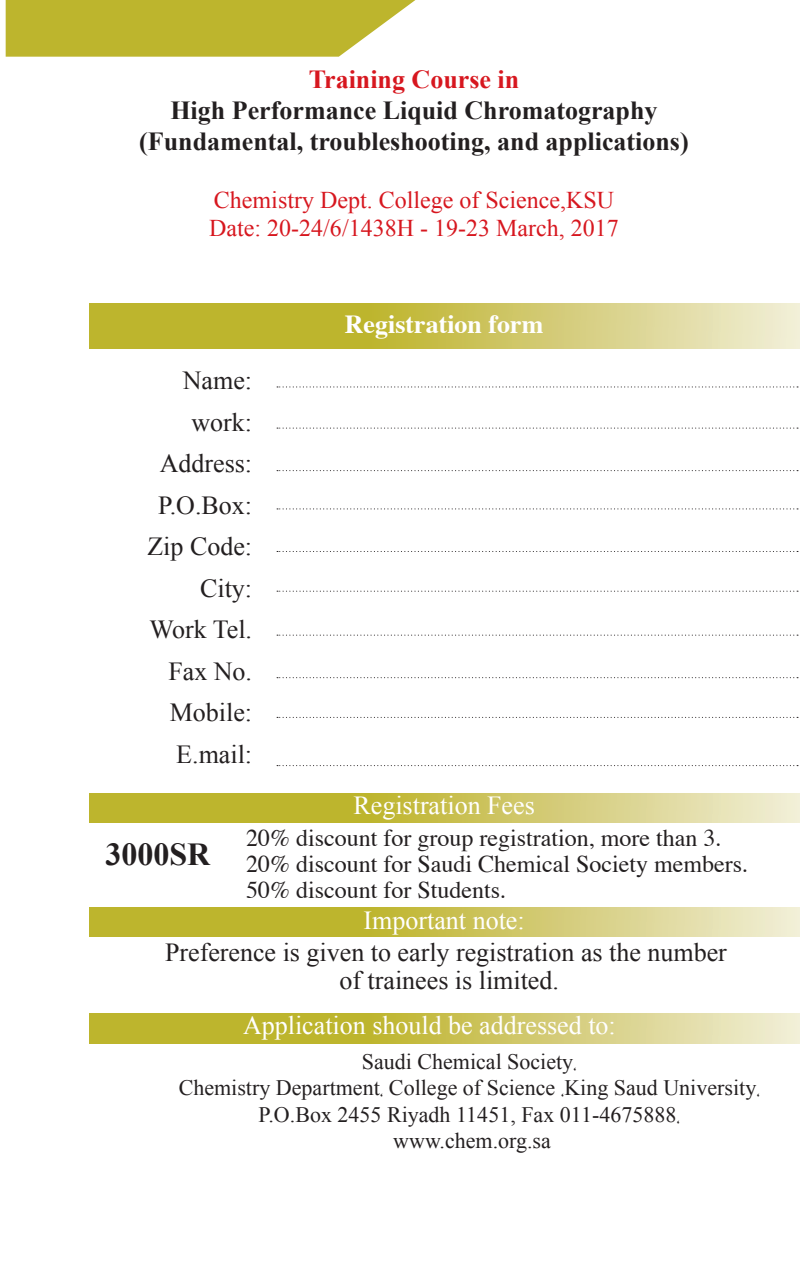
<style>
.page{position:relative;width:811px;height:1282px;background:#fff}
.page>*{position:absolute;margin:0;border:0;box-sizing:border-box;transform-origin:0 0}
.t1{font:700 32px "Times New Roman";color:#231f20}
.t2{font:26px/41.4px "Times New Roman";color:#231f20;text-align:right}
.t3{font:700 26px/31.2px "Times New Roman";color:#231f20;text-align:center}
.t4{font:26px "Times New Roman";color:#fff}
.t5{font:700 26px "Times New Roman";color:#d7171f}
.t6{font:700 26px "Times";color:#fff}
.t7{font:24px/26px "Times";color:#231f20}
.t8{font:24px/28.8px "Times New Roman";color:#d7171f}
.t9{font:22px/26.4px "Times New Roman";color:#231f20;text-align:center}
.s1{font-family:"Win Soft Pro";font-weight:500}
</style>
<div class="page">
<svg style="left:89px;top:907px;width:710px;height:29px;background:#ccc560"></svg>
<svg style="left:89px;top:304px;width:710px;height:44px;background:#ccc560"></svg>
<svg style="left:277px;top:386px;width:521px;height:1px"></svg>
<svg style="left:277px;top:427px;width:521px;height:1px"></svg>
<svg style="left:277px;top:470px;width:521px;height:1px"></svg>
<svg style="left:277px;top:508px;width:521px;height:1px"></svg>
<svg style="left:277px;top:551px;width:521px;height:1px"></svg>
<svg style="left:277px;top:590px;width:521px;height:1px"></svg>
<svg style="left:277px;top:634px;width:521px;height:1px"></svg>
<svg style="left:277px;top:677px;width:521px;height:1px"></svg>
<svg style="left:277px;top:716px;width:521px;height:2px"></svg>
<svg style="left:277px;top:765px;width:521px;height:1px"></svg>
<svg style="left:89px;top:793px;width:710px;height:30px;background:#ccc560"></svg>
<svg style="left:89px;top:1013px;width:710px;height:30px;background:#ccc560"></svg>
<svg style="left:6px;top:0;width:410px;height:57px;background:#c3bc40"></svg>
<p class="t5" style="left:309px;top:64px;width:212px">Training Course in</p>
<p class="t3" style="left:139px;top:94px;width:551px">High Performance Liquid Chromatography (Fundamental, troubleshooting, and applications(</p>
<p class="t8" style="left:209px;top:185px;width:411px">Chemistry Dept. College of Science,KSU<br>Date: 20-24/6/1438H - 19-23 March, 2017</p>
<p class="t2" style="left:147px;top:359px;width:106px">Name: work:<br>Address:<br>O.P .Box:<br>Zip Code:<br>City:<br>Work Tel.<br>Fax No.<br>Mobile:<br>E.mail:</p>
<p class="t6" style="left:345px;top:307px;width:200px">Registration form</p>
<p class="t4" style="left:353px;top:790px;width:183px">Registration Fees</p>
<p class="t1" style="left:105px;top:835px;width:106px">3000SR</p>
<p class="t7" style="left:246px;top:822px;width:477px">20% discount for group registration, more than 3.</p>
<p class="t7" style="left:246px;top:848px;width:503px">20% discount for Saudi Chemical Society members.<br>50% discount for Students.</p>
<p class="t4" style="left:364px;top:905px;width:163px">Important note:</p>
<p class="t2" style="left:165px;top:937px;width:563px;line-height:28.6px;text-align:center">Preference is given to early registration as the number of trainees is limited.</p>
<p class="t4" style="left:243px;top:1009px;width:374px">Application should be addressed to:</p>
<p class="t9" style="left:179px;top:1047px;width:583px">Saudi Chemical Society<span class="s1">،<br></span>Chemistry Department<span class="s1">،</span> College of Science <span class="s1">،</span>King Saud University<span class="s1">، </span>O.P .Box 2455 Riyadh 11451, Fax 011-4675888<span class="s1">، </span>www.chem.org.sa</p>
</div>
